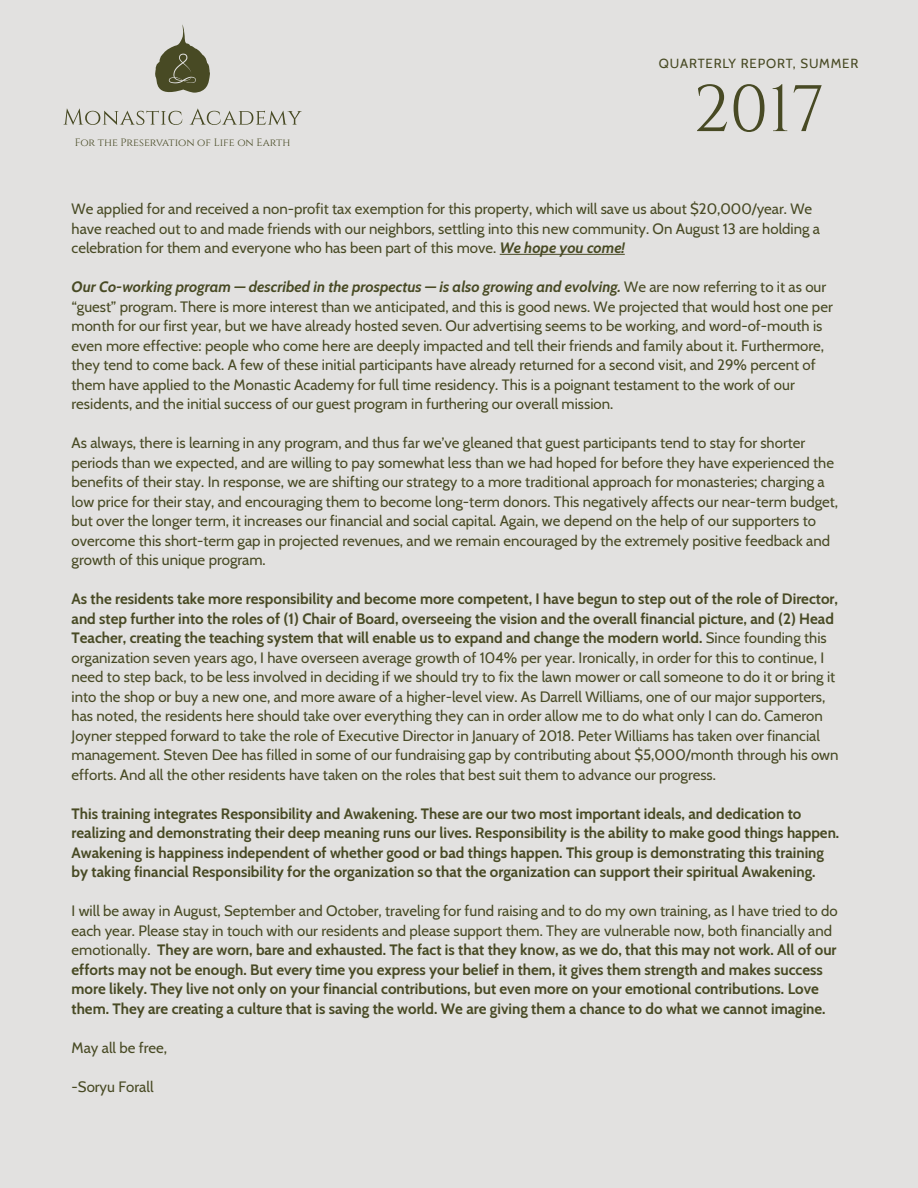
<style>
.page{position:relative;width:918px;height:1188px;background:#e2e1e0}
.page>*{position:absolute;margin:0;border:0;box-sizing:border-box;transform-origin:0 0}
.t1{font:65.7px "Cinzel";color:#484a24}
.t2{font:15px/19.5px "Cabin";color:#484a24}
.t3{font:700 15px/19.5px "Cabin";color:#484a24}
.t4{font:13.2px "Cabin";letter-spacing:.065em;color:#484a24}
.t5{font:10.65px "Cinzel";letter-spacing:-.005em;color:#484a24}
.s1{font-weight:700;font-style:italic}
.s2{font-weight:700}
.s3{font-weight:400}
</style>
<div class="page">
<hr style="left:500px;top:254px;width:125px;height:1px;background:#484a24">
<svg style="left:155px;top:24px;width:55px;height:69px"></svg>
<svg style="left:63px;top:109px;width:119px;height:16px"></svg>
<svg style="left:190px;top:109px;width:112px;height:16px"></svg>
<p class="t4" style="left:659px;top:55px;width:201px">QUARTERLY REPORT, SUMMER</p>
<p class="t5" style="left:75px;top:135px;width:217px">For the Preservation of Life on Earth</p>
<h1 class="t1" style="left:693px;top:67px;width:133px">2017</h1>
<p class="t2" style="left:72px;top:199px;width:750px">We applied for and received a non-profit tax exemption for this property, which will save us about $20,000/year. We have reached out to and made friends with our neighbors, settling into this new community. On August 13 are holding a celebration for them and everyone who has been part of this move. <span class="s1">We hope you come!</span></p>
<p class="t2" style="left:72px;top:277px;width:763px"><span class="s1">Our Co-working program — described in the prospectus ― is also growing and evolving.</span> We are now referring to it as our “guest” program. There is more interest than we anticipated, and this is good news. We projected that would host one per month for our first year, but we have already hosted seven. Our advertising seems to be working, and word-of-mouth is even more effective: people who come here are deeply impacted and tell their friends and family about it. Furthermore, they tend to come back. A few of these initial participants have already returned for a second visit, and 29% percent of them have applied to the Monastic Academy for full time residency. This is a poignant testament to the work of our residents, and the initial success of our guest program in furthering our overall mission.</p>
<p class="t2" style="left:72px;top:433px;width:768px">As always, there is learning in any program, and thus far we’ve gleaned that guest participants tend to stay for shorter periods than we expected, and are willing to pay somewhat less than we had hoped for before they have experienced the benefits of their stay. In response, we are shifting our strategy to a more traditional approach for monasteries; charging a low price for their stay, and encouraging them to become long-term donors. This negatively affects our near-term budget, but over the longer term, it increases our financial and social capital. Again, we depend on the help of our supporters to overcome this short-term gap in projected revenues, and we remain encouraged by the extremely positive feedback and growth of this unique program.</p>
<p class="t2" style="left:72px;top:589px;width:768px"><span class="s2">As the residents take more responsibility and become more competent, I have begun to step out of the role of Director, and step further into the roles of (1) Chair of Board, overseeing the vision and the overall financial picture, and (2) Head Teacher, creating the teaching system that will enable us to expand and change the modern world.</span> Since founding this organization seven years ago, I have overseen average growth of 104% per year. Ironically, in order for this to continue, I need to step back, to be less involved in deciding if we should try to fix the lawn mower or call someone to do it or bring it into the shop or buy a new one, and more aware of a higher-level view. As Darrell Williams, one of our major supporters, has noted, the residents here should take over everything they can in order allow me to do what only I can do. Cameron Joyner stepped forward to take the role of Executive Director in January of 2018. Peter Williams has taken over financial management. Steven Dee has filled in some of our fundraising gap by contributing about $5,000/month through his own efforts. And all the other residents have taken on the roles that best suit them to advance our progress.</p>
<p class="t3" style="left:72px;top:804px;width:769px">This training integrates Responsibility and Awakening. These are our two most important ideals, and dedication to realizing and demonstrating their deep meaning runs our lives. Responsibility is the ability to make good things happen.<br>Awakening is happiness independent of whether good or bad things happen. This group is demonstrating this training by taking financial Responsibility for the organization so that the organization can support their spiritual Awakening.</p>
<p class="t3" style="left:72px;top:901px;width:768px"><span class="s3">I will be away in August, September and October, traveling for fund raising and to do my own training, as I have tried to do each year. Please stay in touch with our residents and please support them. They are vulnerable now, both financially and emotionally.</span> They are worn, bare and exhausted. The fact is that they know, as we do, that this may not work. All of our efforts may not be enough. But every time you express your belief in them, it gives them strength and makes success more likely. They live not only on your financial contributions, but even more on your emotional contributions. Love them. They are creating a culture that is saving the world. We are giving them a chance to do what we cannot imagine.</p>
<p class="t2" style="left:72px;top:1038px;width:97px">May all be free,</p>
<p class="t2" style="left:72px;top:1077px;width:84px">-Soryu Forall</p>
</div>
